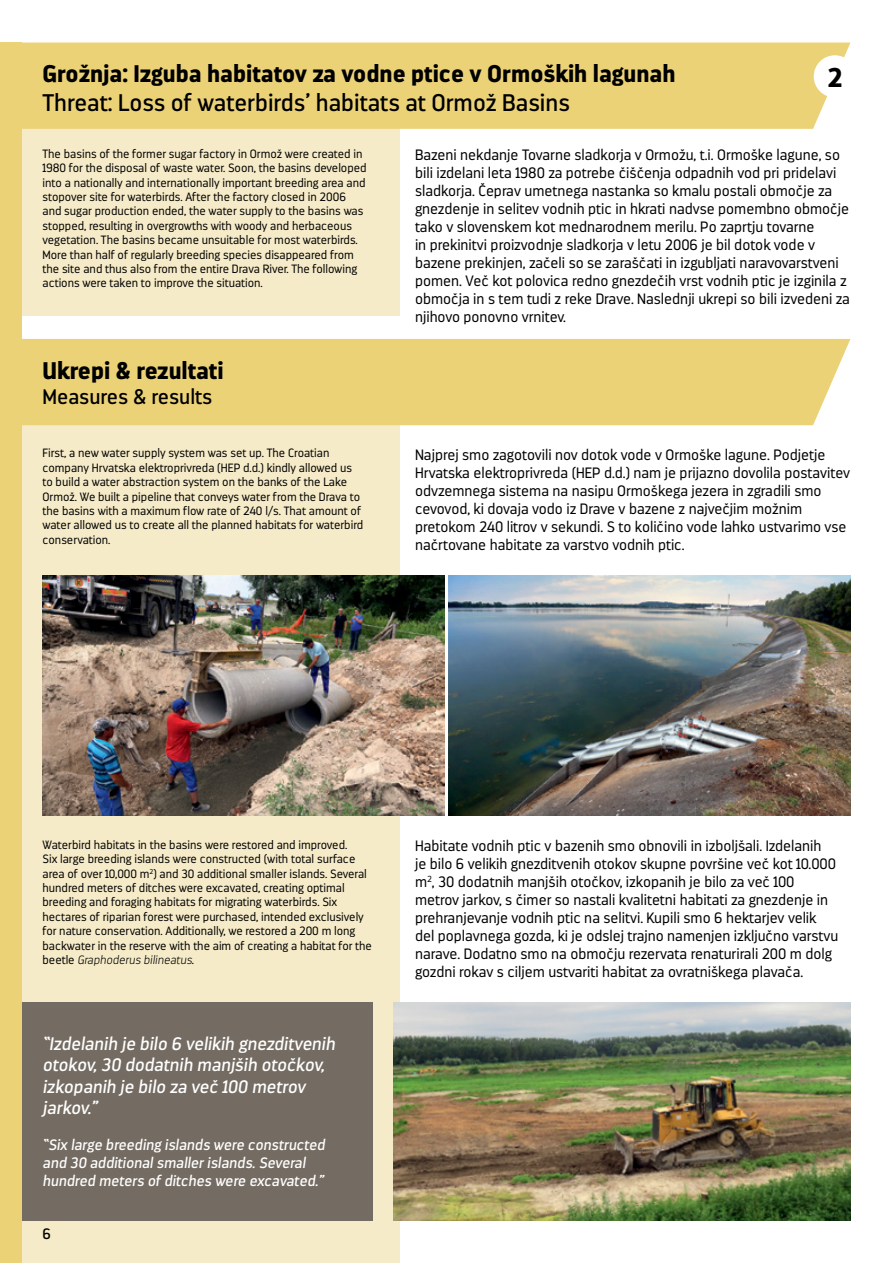
<style>
.page{position:relative;width:893px;height:1263px;background:#fff}
.page>*{position:absolute;margin:0;border:0;box-sizing:border-box;transform-origin:0 0}
.t1{font:900 27px "Darwin";color:#000}
.t2{font:900 24px "Darwin";color:#000}
.t3{font:24px "Darwin";color:#000}
.t4{font:21px "Darwin";color:#000}
.t5{font:italic 18px/21.6px "Darwin";color:#fff}
.t6{font:300 15px/18px "Darwin";color:#000}
.t7{font:italic 15px/18px "Darwin";color:#fff}
.t8{font:15px "Darwin";color:#000}
.t9{font:300 12px/14.4px "Darwin";color:#000}
.s1{font-weight:200;font-style:italic}
</style>
<div class="page">
<div style="left:0;top:118px;width:399px;height:197px;background:#f6ebc8"></div>
<div style="left:21px;top:43px;width:829px;height:86px;background:#ecd277"></div>
<div style="left:814px;top:55px;width:42px;height:43px;background:#fff;border-radius:50%"></div>
<div style="left:0;top:410px;width:399px;height:853px;background:#f6ebc8"></div>
<div style="left:0;top:1002px;width:373px;height:218px;background:#746c62"></div>
<div style="left:0;top:43px;width:21px;height:1220px;background:#ecd277"></div>
<div style="left:21px;top:339px;width:829px;height:86px;background:#ecd277"></div>
<img style="left:449px;top:576px;width:401px;height:240px">
<img style="left:43px;top:576px;width:401px;height:240px">
<img style="left:394px;top:1002px;width:456px;height:218px">
<h2 class="t2" style="left:43px;top:58px;width:635px">Grožnja: Izguba habitatov za vodne ptice v Ormoških lagunah</h2>
<h2 class="t3" style="left:43px;top:88px;width:529px">Threat: Loss of waterbirds’ habitats at Ormož Basins</h2>
<p class="t6" style="left:415px;top:146px;width:436px">Bazeni nekdanje Tovarne sladkorja v Ormožu, t.i. Ormoške lagune, so bili izdelani leta 1980 za potrebe čiščenja odpadnih vod pri pridelavi sladkorja. Čeprav umetnega nastanka so kmalu postali območje za gnezdenje in selitev vodnih ptic in hkrati nadvse pomembno območje tako v slovenskem kot mednarodnem merilu. Po zaprtju tovarne<br>in prekinitvi proizvodnje sladkorja v letu 2006 je bil dotok vode v bazene prekinjen, začeli so se zaraščati in izgubljati naravovarstveni pomen. Več kot polovica redno gnezdečih vrst vodnih ptic je izginila z območja in s tem tudi z reke Drave. Naslednji ukrepi so bili izvedeni za njihovo ponovno vrnitev.</p>
<h1 class="t1" style="left:827px;top:60px;width:17px">2</h1>
<p class="t9" style="left:43px;top:147px;width:326px">The basins of the former sugar factory in Ormož were created in 1980 for the disposal of waste water. Soon, the basins developed into a nationally and internationally important breeding area and stopover site for waterbirds. After the factory closed in 2006 and sugar production ended, the water supply to the basins was stopped, resulting in overgrowths with woody and herbaceous vegetation. The basins became unsuitable for most waterbirds.<br>More than half of regularly breeding species disappeared from the site and thus also from the entire Drava River. The following actions were taken to improve the situation.</p>
<h2 class="t2" style="left:43px;top:356px;width:183px">Ukrepi &amp; rezultati</h2>
<h3 class="t4" style="left:43px;top:384px;width:171px">Measures &amp; results</h3>
<p class="t9" style="left:43px;top:446px;width:322px">First, a new water supply system was set up. The Croatian company Hrvatska elektroprivreda (HEP d.d.) kindly allowed us to build a water abstraction system on the banks of the Lake Ormož. We built a pipeline that conveys water from the Drava to the basins with a maximum flow rate of 240 l/s. That amount of water allowed us to create all the planned habitats for waterbird conservation.</p>
<p class="t6" style="left:415px;top:445px;width:437px">Najprej smo zagotovili nov dotok vode v Ormoške lagune. Podjetje Hrvatska elektroprivreda (HEP d.d.) nam je prijazno dovolila postavitev odvzemnega sistema na nasipu Ormoškega jezera in zgradili smo cevovod, ki dovaja vodo iz Drave v bazene z največjim možnim pretokom 240 litrov v sekundi. S to količino vode lahko ustvarimo vse načrtovane habitate za varstvo vodnih ptic.</p>
<p class="t9" style="left:43px;top:837px;width:331px">Waterbird habitats in the basins were restored and improved.<br>Six large breeding islands were constructed (with total surface area of over 10,000 m<sup>2</sup>) and 30 additional smaller islands. Several hundred meters of ditches were excavated, creating optimal breeding and foraging habitats for migrating waterbirds. Six hectares of riparian forest were purchased, intended exclusively for nature conservation. Additionally, we restored a 200 m long backwater in the reserve with the aim of creating a habitat for the beetle <span class="s1">Graphoderus bilineatus</span>.</p>
<p class="t6" style="left:415px;top:837px;width:425px">Habitate vodnih ptic v bazenih smo obnovili in izboljšali. Izdelanih<br>je bilo 6 velikih gnezditvenih otokov skupne površine več kot 10.000 m<sup>2</sup>, 30 dodatnih manjših otočkov, izkopanih je bilo za več 100 metrov jarkov, s čimer so nastali kvalitetni habitati za gnezdenje in prehranjevanje vodnih ptic na selitvi. Kupili smo 6 hektarjev velik del poplavnega gozda, ki je odslej trajno namenjen izključno varstvu narave. Dodatno smo na območju rezervata renaturirali 200 m dolg gozdni rokav s ciljem ustvariti habitat za ovratniškega plavača.</p>
<p class="t5" style="left:43px;top:1033px;width:294px">“Izdelanih je bilo 6 velikih gnezditvenih otokov, 30 dodatnih manjših otočkov, izkopanih je bilo za več 100 metrov jarkov.”</p>
<p class="t7" style="left:43px;top:1135px;width:284px">“Six large breeding islands were constructed and 30 additional smaller islands. Several hundred meters of ditches were excavated.”</p>
<p class="t8" style="left:43px;top:1225px;width:10px">6</p>
</div>
